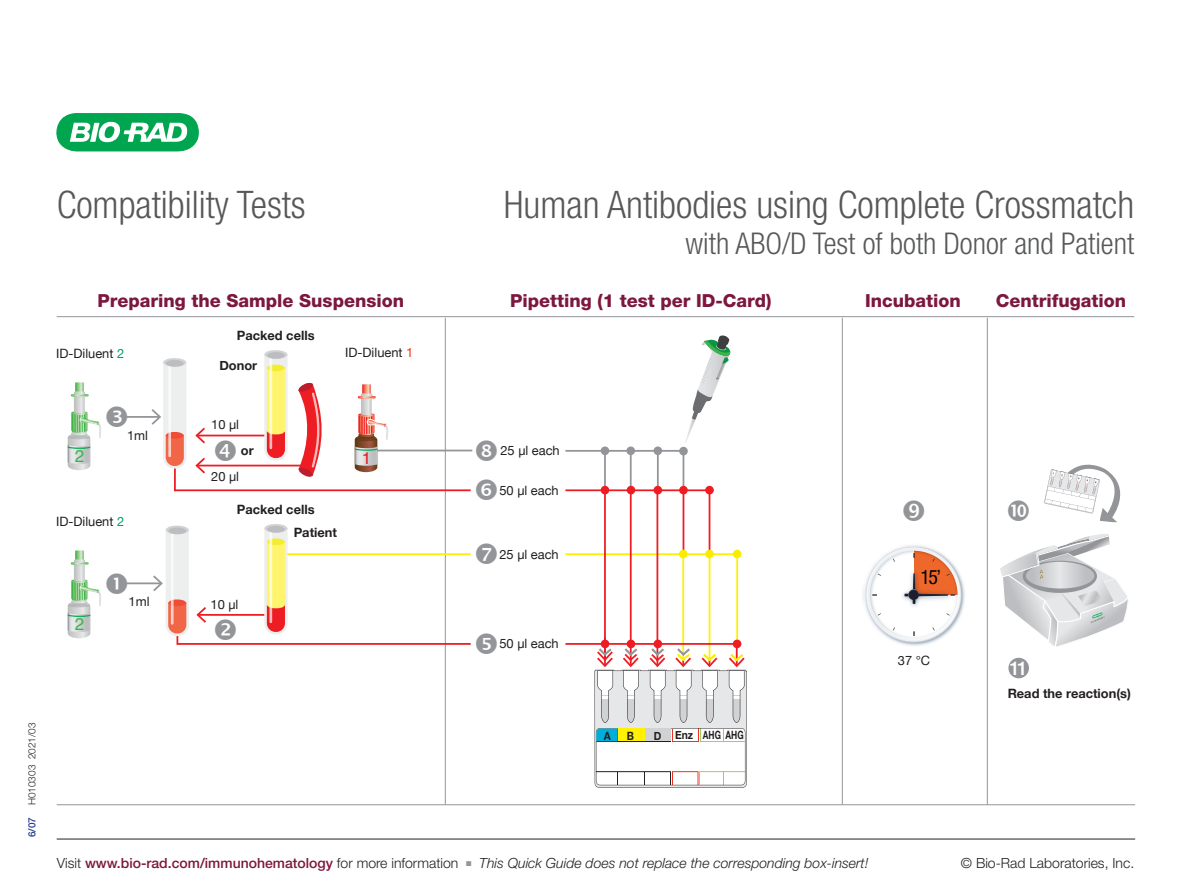
<style>
.page{position:relative;width:1191px;height:896px;background:#fff}
.page>*{position:absolute;margin:0;border:0;box-sizing:border-box;transform-origin:0 0}
.t1{font:300 condensed 38px "Helvetica Neue LT Std";color:#57585a}
.t2{font:300 condensed 30px "Helvetica Neue LT Std";color:#57585a}
.t3{font:condensed 19.8px "Helvetica Neue LT Std";color:#000}
.t4{font:500 19px "Helvetica Neue LT Std";color:#fff}
.t5{font:800 18px "Helvetica Neue LT Std";color:#7c173e}
.t6{font:17px "Helvetica";color:#3ab54a}
.t7{font:17px "Helvetica";color:#ee1d23}
.t8{font:italic 300 14px "Helvetica Neue LT Std";color:#231f20}
.t9{font:300 14px "Helvetica Neue LT Std";color:#231f20}
.t10{font:12.8px "Helvetica Neue";color:#231f20}
.t11{font:700 12.8px "Helvetica Neue";color:#231f20}
.t12{font:700 11.4px "Helvetica Neue";color:#231f20;scale:.9 1}
.t13{font:300 10px "Helvetica Neue LT Std";color:#231f20}
.t14{font:500 10px "Helvetica Neue LT Std";color:#253f8e}
.s1{color:#00a261}
.s2{color:#ef3122}
.s3{font-style:normal}
.s4{font-weight:500;font-style:normal;color:#7c173e}
.s5{color:#939598}
</style>
<div class="page">
<hr style="left:57px;top:838px;width:1078px;height:1px;background:#231f20">
<svg style="left:57px;top:113px;width:141px;height:38px"></svg>
<hr style="left:57px;top:316px;width:1077px;height:1px;background:#939598">
<hr style="left:57px;top:804px;width:1078px;height:1px;background:#939598">
<hr style="left:841px;top:318px;width:1px;height:487px;background:#939598">
<hr style="left:445px;top:318px;width:1px;height:487px;background:#939598">
<hr style="left:986px;top:318px;width:1px;height:487px;background:#939598">
<hr style="left:565px;top:553px;width:173px;height:2px;background:#fff101">
<hr style="left:604px;top:450px;width:2px;height:39px;background:#939598">
<hr style="left:682px;top:450px;width:2px;height:39px;background:#939598">
<hr style="left:657px;top:450px;width:1px;height:39px;background:#939598">
<hr style="left:630px;top:448px;width:1px;height:41px;background:#939598">
<hr style="left:174px;top:465px;width:2px;height:26px;background:#ee1d23">
<hr style="left:123px;top:416px;width:37px;height:2px;background:#939598">
<div style="left:653px;top:639px;width:9px;height:9px;border:1px solid #ee1d23;border-radius:50%"></div>
<div style="left:626px;top:639px;width:9px;height:9px;border:1px solid #ee1d23;border-radius:50%"></div>
<div style="left:601px;top:639px;width:8px;height:9px;border:1px solid #ee1d23;border-radius:50%"></div>
<hr style="left:174px;top:489px;width:297px;height:2px;background:#ee1d23">
<hr style="left:177px;top:643px;width:294px;height:2px;background:#ee1d23">
<hr style="left:198px;top:614px;width:68px;height:2px;background:#ee1d23">
<svg style="left:196px;top:607px;width:12px;height:16px"></svg>
<hr style="left:125px;top:582px;width:36px;height:2px;background:#939598">
<hr style="left:283px;top:553px;width:188px;height:2px;background:#fff101">
<div style="left:733px;top:550px;width:8px;height:7px;background:#faec01;border-radius:50%"></div>
<div style="left:733px;top:550px;width:8px;height:8px;border:1px solid #faec01;border-radius:50%"></div>
<hr style="left:682px;top:492px;width:2px;height:61px;background:#ee1d23">
<hr style="left:708px;top:492px;width:2px;height:63px;background:#ee1d23">
<hr style="left:736px;top:555px;width:2px;height:86px;background:#fff101">
<div style="left:680px;top:486px;width:7px;height:8px;background:#ee1d23;border-radius:50%"></div>
<div style="left:679px;top:486px;width:9px;height:8px;border:1px solid #ee1d23;border-radius:50%"></div>
<div style="left:654px;top:486px;width:7px;height:8px;background:#ee1d23;border-radius:50%"></div>
<div style="left:653px;top:486px;width:9px;height:8px;border:1px solid #ee1d23;border-radius:50%"></div>
<div style="left:627px;top:486px;width:7px;height:8px;background:#ee1d23;border-radius:50%"></div>
<div style="left:626px;top:486px;width:9px;height:8px;border:1px solid #ee1d23;border-radius:50%"></div>
<div style="left:601px;top:486px;width:7px;height:8px;background:#ee1d23;border-radius:50%"></div>
<div style="left:600px;top:486px;width:9px;height:8px;border:1px solid #ee1d23;border-radius:50%"></div>
<div style="left:732px;top:639px;width:9px;height:9px;border:1px solid #ee1d23;border-radius:50%"></div>
<div style="left:601px;top:447px;width:7px;height:7px;background:#939598;border-radius:50%"></div>
<div style="left:600px;top:446px;width:9px;height:9px;border:1px solid #939598;border-radius:50%"></div>
<div style="left:680px;top:447px;width:7px;height:8px;background:#939598;border-radius:50%"></div>
<div style="left:679px;top:447px;width:9px;height:8px;border:1px solid #939598;border-radius:50%"></div>
<div style="left:654px;top:447px;width:7px;height:7px;background:#939598;border-radius:50%"></div>
<div style="left:653px;top:446px;width:9px;height:9px;border:1px solid #939598;border-radius:50%"></div>
<div style="left:627px;top:447px;width:7px;height:7px;background:#939598;border-radius:50%"></div>
<div style="left:626px;top:446px;width:9px;height:9px;border:1px solid #939598;border-radius:50%"></div>
<hr style="left:630px;top:492px;width:1px;height:174px;background:#ee1d23">
<hr style="left:656px;top:492px;width:2px;height:174px;background:#ee1d23">
<hr style="left:604px;top:491px;width:2px;height:169px;background:#ee1d23">
<hr style="left:682px;top:554px;width:2px;height:107px;background:#fff101">
<hr style="left:708px;top:554px;width:2px;height:107px;background:#fff101">
<div style="left:706px;top:486px;width:7px;height:8px;background:#ee1d23;border-radius:50%"></div>
<div style="left:705px;top:486px;width:9px;height:8px;border:1px solid #ee1d23;border-radius:50%"></div>
<hr style="left:197px;top:435px;width:73px;height:1px;background:#ee1d23">
<svg style="left:195px;top:427px;width:12px;height:17px"></svg>
<hr style="left:197px;top:465px;width:106px;height:1px;background:#ee1d23">
<svg style="left:195px;top:457px;width:12px;height:17px"></svg>
<hr style="left:565px;top:450px;width:117px;height:2px;background:#939598">
<hr style="left:565px;top:489px;width:143px;height:2px;background:#ee1d23">
<hr style="left:565px;top:643px;width:173px;height:2px;background:#ee1d23">
<hr style="left:377px;top:450px;width:95px;height:1px;background:#939598">
<div style="left:679px;top:550px;width:8px;height:7px;background:#faec01;border-radius:50%"></div>
<div style="left:679px;top:550px;width:8px;height:8px;border:1px solid #faec01;border-radius:50%"></div>
<div style="left:706px;top:550px;width:7px;height:7px;background:#faec01;border-radius:50%"></div>
<div style="left:705px;top:550px;width:9px;height:8px;border:1px solid #faec01;border-radius:50%"></div>
<svg style="left:264px;top:524px;width:23px;height:110px;background:#f3cf94"></svg>
<svg style="left:264px;top:350px;width:23px;height:111px;background:#f4d095"></svg>
<svg style="left:150px;top:358px;width:36px;height:110px"></svg>
<svg style="left:151px;top:526px;width:38px;height:119px"></svg>
<svg style="left:685px;top:335px;width:46px;height:108px"></svg>
<img style="left:863px;top:545px;width:102px;height:101px">
<svg style="left:866px;top:547px;width:94px;height:94px"></svg>
<svg style="left:1000px;top:534px;width:128px;height:113px"></svg>
<svg style="left:297px;top:382px;width:25px;height:95px"></svg>
<svg style="left:354px;top:384px;width:35px;height:88px"></svg>
<div style="left:1008px;top:658px;width:21px;height:20px;background:#939598;border-radius:50%"></div>
<svg style="left:594px;top:641px;width:153px;height:146px"></svg>
<svg style="left:67px;top:382px;width:60px;height:88px"></svg>
<svg style="left:67px;top:550px;width:60px;height:88px"></svg>
<svg style="left:1044px;top:464px;width:77px;height:58px"></svg>
<p class="t13" style="left:26px;top:805px;width:84px;rotate:-90deg">H010303 2021/03</p>
<p class="t14" style="left:26px;top:837px;width:22px;rotate:-90deg">6/07</p>
<h1 class="t1" style="left:57px;top:183px;width:250px">Compatibility Tests</h1>
<h1 class="t1" style="left:504px;top:183px;width:632px">Human Antibodies using Complete Crossmatch</h1>
<h2 class="t2" style="left:685px;top:226px;width:450px">with ABO/D Test of both Donor and Patient</h2>
<p class="t5" style="left:97px;top:289px;width:308px">Preparing the Sample Suspension</p>
<p class="t5" style="left:510px;top:289px;width:263px">Pipetting (1 test per ID-Card)</p>
<p class="t5" style="left:865px;top:289px;width:97px">Incubation</p>
<p class="t5" style="left:996px;top:289px;width:132px">Centrifugation</p>
<p class="t10" style="left:56px;top:344px;width:70px">ID-Diluent <span class="s1">2</span></p>
<p class="t6" style="left:75px;top:443px;width:11px">2</p>
<p class="t10" style="left:127px;top:426px;width:22px">1ml</p>
<p class="t10" style="left:56px;top:512px;width:70px">ID-Diluent <span class="s1">2</span></p>
<p class="t11" style="left:237px;top:326px;width:79px">Packed cells</p>
<p class="t11" style="left:219px;top:356px;width:39px">Donor</p>
<p class="t10" style="left:211px;top:415px;width:29px">10 μl</p>
<p class="t10" style="left:345px;top:343px;width:70px">ID-Diluent <span class="s2">1</span></p>
<p class="t11" style="left:241px;top:440px;width:14px">or</p>
<p class="t10" style="left:500px;top:441px;width:61px">25 μl each</p>
<p class="t10" style="left:499px;top:481px;width:61px">50 μl each</p>
<p class="t7" style="left:362px;top:445px;width:11px">1</p>
<p class="t10" style="left:211px;top:467px;width:29px">20 μl</p>
<p class="t11" style="left:237px;top:499px;width:79px">Packed cells</p>
<p class="t11" style="left:294px;top:522px;width:45px">Patient</p>
<p class="t10" style="left:499px;top:545px;width:61px">25 μl each</p>
<p class="t6" style="left:75px;top:611px;width:11px">2</p>
<p class="t10" style="left:129px;top:592px;width:22px">1ml</p>
<p class="t10" style="left:211px;top:595px;width:29px">10 μl</p>
<p class="t10" style="left:499px;top:634px;width:61px">50 μl each</p>
<p class="t12" style="left:604px;top:726px;width:9px">A</p>
<p class="t12" style="left:627px;top:726px;width:10px">B</p>
<p class="t12" style="left:653px;top:726px;width:101px">D Enz AHG AHG</p>
<h3 class="t3" style="left:920px;top:565px;width:22px">15’</h3>
<p class="t10" style="left:898px;top:651px;width:34px">37 °C</p>
<h3 class="t4" style="left:1009px;top:657px;width:20px">11</h3>
<p class="t11" style="left:1007px;top:683px;width:125px">Read the reaction(s)</p>
<p class="t8" style="left:57px;top:854px;width:813px"><span class="s3">Visit</span> <span class="s4">www.bio-rad.com/immunohematology</span> <span class="s3">for more information</span> <span class="s5">■</span> This Quick Guide does not replace the corresponding box-insert!</p>
<p class="t9" style="left:961px;top:854px;width:175px">© Bio-Rad Laboratories, Inc.</p>
</div>
